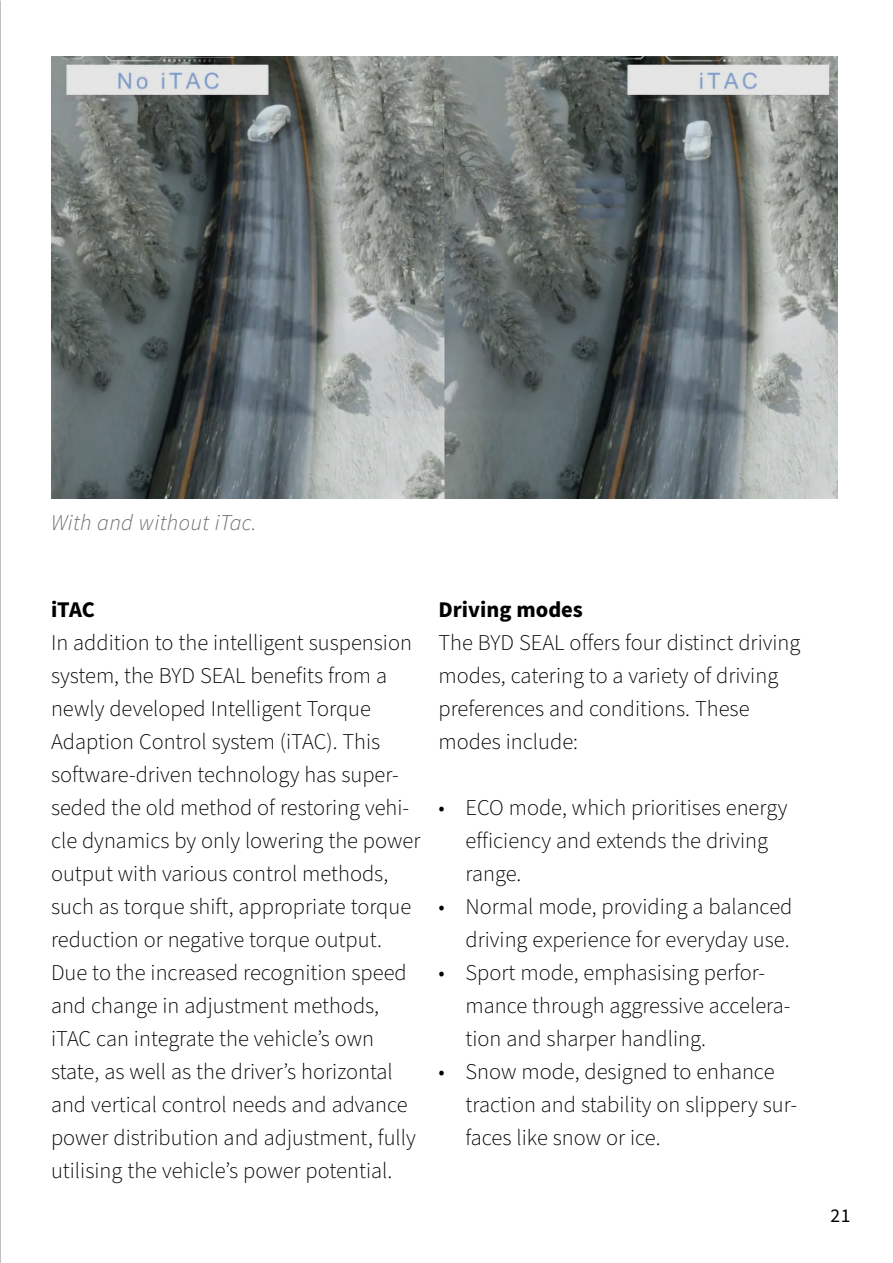
<style>
.page{position:relative;width:893px;height:1263px;background:#fff}
.page>*{position:absolute;margin:0;border:0;box-sizing:border-box;transform-origin:0 0}
._4__Broodtekst{font:300 22.5px/33px "Source Sans Pro";color:#000}
.Fotobijschrift_BYD_cursief{font:italic 22.5px "Source Sans Variable";letter-spacing:.015em;color:#696d6e}
._5__Tussenkop{font:700 22.5px "Source Sans Pro";color:#000}
.t1{font:19.5px "Source Sans Pro";color:#000}
</style>
<div class="page">
<img style="left:0;top:0;width:1px;height:542px">
<img style="left:51px;top:57px;width:786px;height:442px">
<p class="Fotobijschrift_BYD_cursief" style="left:51px;top:509px;width:207px">With and without iTac.</p>
<p class="_5__Tussenkop" style="left:51px;top:594px;width:45px">iTAC</p>
<p class="_4__Broodtekst" style="left:51px;top:627px;width:371px">In addition to the intelligent suspension system, the BYD SEAL benefits from a newly developed Intelligent Torque Adaption Control system (iTAC). This software-driven technology has super&shy;seded the old method of restoring vehi&shy;cle dynamics by only lowering the power output with various control methods, such as torque shift, appropriate torque reduction or negative torque output.<br>Due to the increased recognition speed and change in adjustment methods, iTAC can integrate the vehicle’s own state, as well as the driver’s horizontal and vertical control needs and advance power distribution and adjustment, fully utilising the vehicle’s power potential.</p>
<p class="_5__Tussenkop" style="left:438px;top:594px;width:146px">Driving modes</p>
<p class="_4__Broodtekst" style="left:438px;top:627px;width:363px">The BYD SEAL offers four distinct driving modes, catering to a variety of driving preferences and conditions. These modes include:</p>
<p class="_4__Broodtekst" style="left:465px;top:792px;width:323px;text-indent:-27px">• ECO mode, which prioritises energy efficiency and extends the driving range.</p>
<p class="_4__Broodtekst" style="left:438px;top:891px;width:355px;text-align:right">• Normal mode, providing a balanced driving experience for everyday use.</p>
<p class="_4__Broodtekst" style="left:465px;top:957px;width:327px;text-indent:-27px">• Sport mode, emphasising perfor&shy;mance through aggressive accelera&shy;tion and sharper handling.</p>
<p class="_4__Broodtekst" style="left:465px;top:1056px;width:333px;text-indent:-27px">• Snow mode, designed to enhance traction and stability on slippery sur&shy;faces like snow or ice.</p>
<p class="t1" style="left:831px;top:1203px;width:21px">21</p>
</div>
